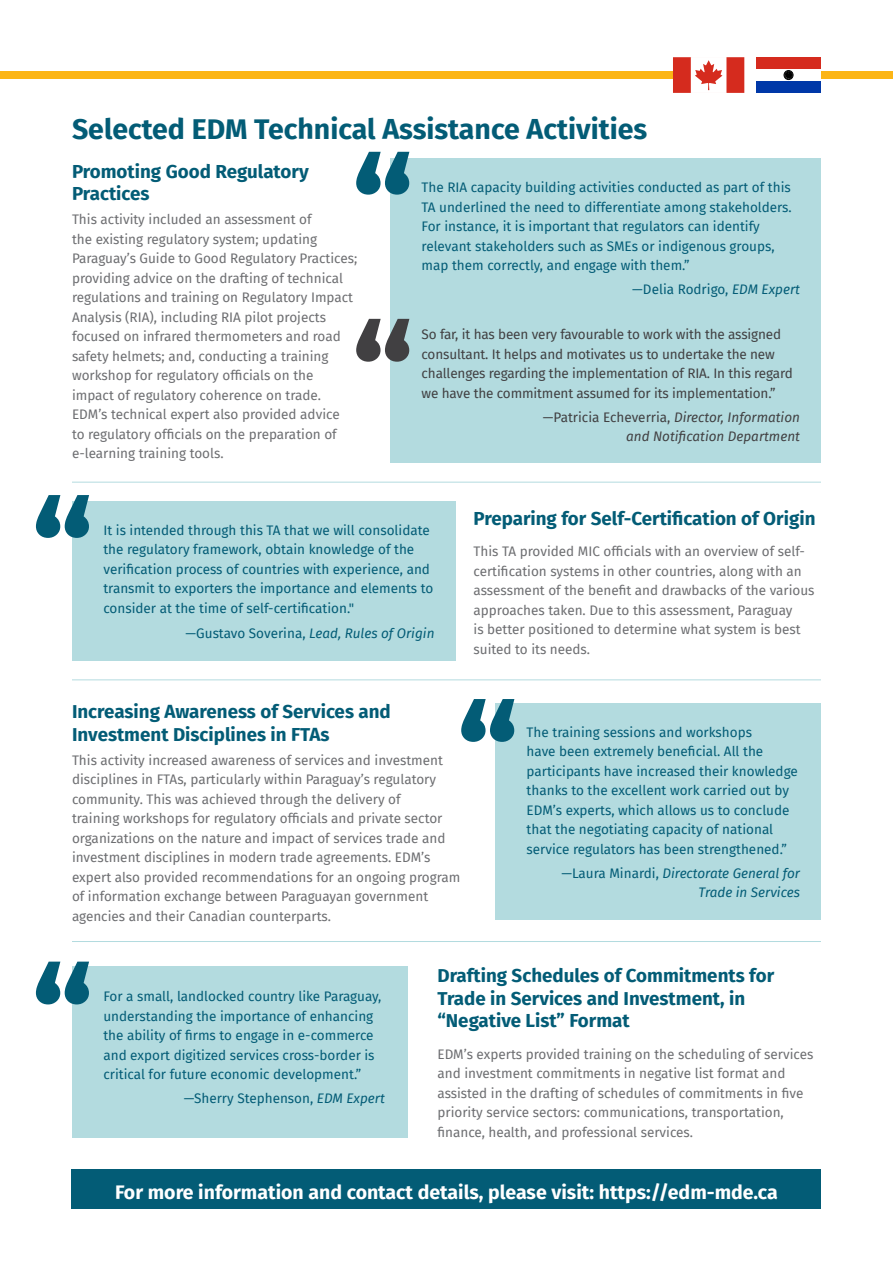
<style>
.page{position:relative;width:893px;height:1263px;background:#fff}
.page>*{position:absolute;margin:0;border:0;box-sizing:border-box;transform-origin:0 0}
.t1{font:800 134.25px "Fira Sans";color:#035c76}
.t2{font:800 134.25px "Fira Sans";color:#414042}
.t3{font:700 28.5px "Fira Sans";color:#035c76}
.t4{font:700 19.5px "Fira Sans";color:#fff}
.t5{font:700 18.75px/22.5px "Fira Sans";color:#035c76}
.t6{font:13.5px/19.5px "Fira Sans";color:#6d6e71}
.t7{font:13.5px/19.5px "Fira Sans";color:#035c76}
.t8{font:13.5px/19.5px "Fira Sans";letter-spacing:-.01em;color:#414042}
.t9{font:italic 13.5px/19.5px "Fira Sans";color:#035c76;text-align:right}
.t10{font:italic 13.5px/19.5px "Fira Sans";color:#414042;text-align:right}
.s1{font-style:italic}
.s2{font-style:normal}
</style>
<div class="page">
<div style="left:71px;top:1169px;width:750px;height:39px;background:#035c76"></div>
<div style="left:390px;top:158px;width:431px;height:305px;background:#b3dbdf"></div>
<div style="left:495px;top:703px;width:326px;height:216px;background:#b3dbdf"></div>
<hr style="left:72px;top:482px;width:749px;height:1px;background:#b3dbdf">
<hr style="left:72px;top:679px;width:749px;height:1px;background:#b3dbdf">
<hr style="left:72px;top:941px;width:749px;height:1px;background:#b3dbdf">
<div style="left:72px;top:501px;width:383px;height:159px;background:#b3dbdf"></div>
<div style="left:72px;top:966px;width:335px;height:171px;background:#b3dbdf"></div>
<div style="left:0;top:71px;width:721px;height:8px;background:#fcb515"></div>
<div style="left:812px;top:71px;width:81px;height:8px;background:#fcb515"></div>
<svg style="left:673px;top:57px;width:71px;height:36px"></svg>
<div style="left:756px;top:57px;width:65px;height:36px;background:#0038a8"></div>
<div style="left:756px;top:57px;width:65px;height:24px;background:#fff"></div>
<div style="left:756px;top:57px;width:65px;height:12px;background:#d52b1e"></div>
<div style="left:784px;top:70px;width:9px;height:10px;border:1px solid #000;border-radius:50%"></div>
<div style="left:785px;top:71px;width:7px;height:8px;border:1px solid #000;border-radius:50%"></div>
<svg style="left:785px;top:71px;width:7px;height:7px"></svg>
<h2 class="t3" style="left:72px;top:105px;width:577px">Selected EDM Technical Assistance Activities</h2>
<h1 class="t1" style="left:351px;top:92px;width:63px">“</h1>
<h3 class="t5" style="left:72px;top:159px;width:238px">Promoting Good Regulatory<br>Practices</h3>
<p class="t6" style="left:72px;top:210px;width:287px">This activity included an assessment of<br>the existing regulatory system; updating Paraguay’s Guide to Good Regulatory Practices; providing advice on the drafting of technical regulations and training on Regulatory Impact Analysis (RIA), including RIA pilot projects focused on infrared thermometers and road safety helmets; and, conducting a training workshop for regulatory officials on the impact of regulatory coherence on trade.<br>EDM’s technical expert also provided advice<br>to regulatory officials on the preparation of e-learning training tools.</p>
<h1 class="t2" style="left:351px;top:259px;width:63px">“</h1>
<p class="t7" style="left:422px;top:177px;width:372px">The RIA capacity building activities conducted as part of this TA underlined the need to differentiate among stakeholders.<br>For instance, it is important that regulators can identify relevant stakeholders such as SMEs or indigenous groups, map them correctly, and engage with them.”</p>
<p class="t7" style="left:632px;top:279px;width:169px">—Delia Rodrigo, <span class="s1">EDM Expert</span></p>
<p class="t8" style="left:422px;top:324px;width:373px">So far, it has been very favourable to work with the assigned consultant. It helps and motivates us to undertake the new challenges regarding the implementation of RIA. In this regard we have the commitment assumed for its implementation.”</p>
<p class="t10" style="left:543px;top:407px;width:259px"><span class="s2">—Patricia Echeverria,</span> Director, Information and Notification Department</p>
<h1 class="t1" style="left:31px;top:435px;width:63px">“</h1>
<p class="t7" style="left:103px;top:520px;width:331px">It is intended through this TA that we will consolidate the regulatory framework, obtain knowledge of the verification process of countries with experience, and transmit to exporters the importance and elements to consider at the time of self-certification."</p>
<p class="t9" style="left:186px;top:623px;width:250px"><span class="s2">—Gustavo Soverina,</span> Lead, Rules of Origin</p>
<h3 class="t5" style="left:474px;top:505px;width:343px">Preparing for Self-Certification of Origin</h3>
<p class="t6" style="left:474px;top:541px;width:342px">This TA provided MIC officials with an overview of self&shy;certification systems in other countries, along with an assessment of the benefit and drawbacks of the various approaches taken. Due to this assessment, Paraguay<br>is better positioned to determine what system is best suited to its needs.</p>
<h1 class="t1" style="left:456px;top:639px;width:63px">“</h1>
<h3 class="t5" style="left:72px;top:699px;width:320px">Increasing Awareness of Services and<br>Investment Disciplines in FTAs</h3>
<p class="t6" style="left:72px;top:750px;width:390px">This activity increased awareness of services and investment disciplines in FTAs, particularly within Paraguay’s regulatory community. This was achieved through the delivery of<br>training workshops for regulatory officials and private sector organizations on the nature and impact of services trade and investment disciplines in modern trade agreements. EDM’s expert also provided recommendations for an ongoing program of information exchange between Paraguayan government agencies and their Canadian counterparts.</p>
<p class="t7" style="left:527px;top:722px;width:273px">The training sessions and workshops<br>have been extremely beneficial. All the participants have increased their knowledge thanks to the excellent work carried out by EDM’s experts, which allows us to conclude that the negotiating capacity of national service regulators has been strengthened.”</p>
<p class="t9" style="left:561px;top:863px;width:240px"><span class="s2">—Laura Minardi,</span> Directorate General for<br>Trade in Services</p>
<h1 class="t1" style="left:31px;top:902px;width:63px">“</h1>
<p class="t7" style="left:103px;top:986px;width:280px">For a small, landlocked country like Paraguay, understanding the importance of enhancing the ability of firms to engage in e-commerce and export digitized services cross-border is critical for future economic development.”</p>
<p class="t7" style="left:184px;top:1088px;width:202px">—Sherry Stephenson, <span class="s1">EDM Expert</span></p>
<h3 class="t5" style="left:437px;top:963px;width:338px">Drafting Schedules of Commitments for<br>Trade in Services and Investment, in “Negative List” Format</h3>
<p class="t6" style="left:437px;top:1044px;width:377px">EDM’s experts provided training on the scheduling of services and investment commitments in negative list format and assisted in the drafting of schedules of commitments in five priority service sectors: communications, transportation, finance, health, and professional services.</p>
<h3 class="t4" style="left:115px;top:1176px;width:664px">For more information and contact details, please visit: https://edm-mde.ca</h3>
</div>
